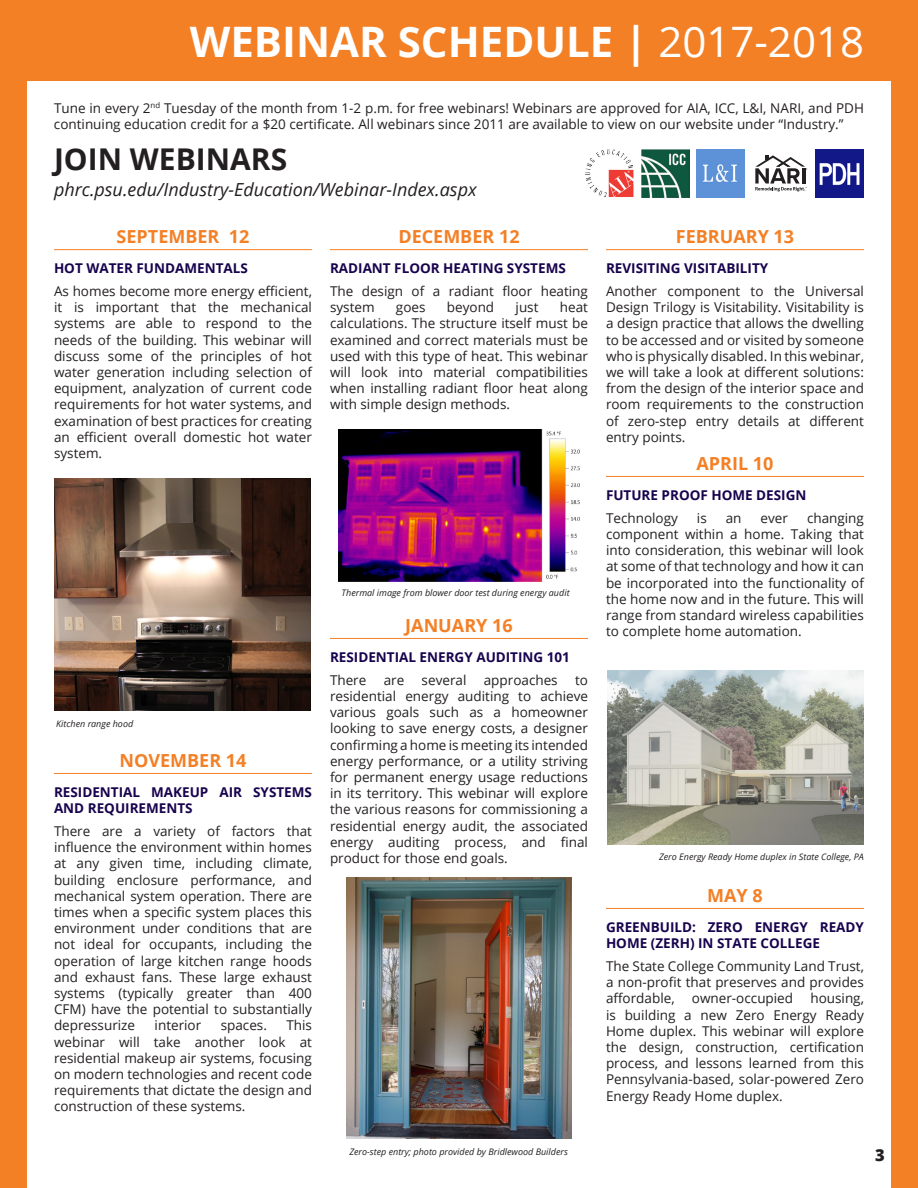
<style>
.page{position:relative;width:918px;height:1188px;background:#f48026}
.page>*{position:absolute;margin:0;border:0;box-sizing:border-box;transform-origin:0 0}
.t1{font:700 42px "Open Sans";color:#fff}
.t2{font:700 30px "Open Sans";color:#231f20}
.t3{font:700 18px "Open Sans";color:#f48026}
.t4{font:italic 18px "Open Sans";color:#231f20}
.t5{font:800 16.5px "Open Sans";color:#231f20}
.t6{font:13.5px/16.2px "Open Sans";color:#231f20;text-align:justify}
.t7{font:700 13.5px/16.2px "Open Sans";color:#17034d}
.t8{font:italic 9px "Open Sans";color:#231f20}
.s1{font-weight:400}
</style>
<div class="page">
<hr style="left:0;top:627px;width:1px;height:95px;background:#61bec3">
<div style="left:27px;top:81px;width:864px;height:1107px;background:#fff"></div>
<hr style="left:54px;top:249px;width:258px;height:1px;background:#f48026">
<hr style="left:54px;top:773px;width:258px;height:1px;background:#f48026">
<hr style="left:330px;top:249px;width:258px;height:1px;background:#f48026">
<hr style="left:330px;top:638px;width:258px;height:1px;background:#f48026">
<hr style="left:606px;top:249px;width:258px;height:1px;background:#f48026">
<hr style="left:606px;top:476px;width:258px;height:1px;background:#f48026">
<hr style="left:606px;top:908px;width:258px;height:1px;background:#f48026">
<img style="left:586px;top:149px;width:48px;height:48px">
<img style="left:641px;top:149px;width:49px;height:48px">
<img style="left:816px;top:149px;width:48px;height:49px">
<img style="left:697px;top:149px;width:48px;height:49px">
<svg style="left:755px;top:155px;width:52px;height:36px"></svg>
<img style="left:346px;top:878px;width:225px;height:260px">
<img style="left:54px;top:478px;width:256px;height:232px">
<img style="left:608px;top:671px;width:256px;height:174px">
<img style="left:338px;top:430px;width:242px;height:151px">
<h1 class="t1" style="left:190px;top:12px;width:676px">WEBINAR SCHEDULE | <span class="s1">2017-2018</span></h1>
<p class="t6" style="left:54px;top:100px;width:812px">Tune in every 2<sup>nd</sup> Tuesday of the month from 1-2 p.m. for free webinars! Webinars are approved for AIA, ICC, L&amp;I, NARI, and PDH continuing education credit for a $20 certificate. All webinars since 2011 are available to view on our website under “Industry.”</p>
<h2 class="t2" style="left:54px;top:138px;width:235px">JOIN WEBINARS</h2>
<h3 class="t4" style="left:54px;top:177px;width:424px">phrc.psu.edu/Industry-Education/Webinar-Index.aspx</h3>
<h3 class="t3" style="left:117px;top:224px;width:134px">SEPTEMBER 12</h3>
<p class="t7" style="left:54px;top:260px;width:195px">HOT WATER FUNDAMENTALS</p>
<p class="t6" style="left:54px;top:283px;width:260px">As homes become more energy efficient, it is important that the mechanical systems are able to respond to the needs of the building. This webinar will discuss some of the principles of hot water generation including selection of equipment, analyzation of current code requirements for hot water systems, and examination of best practices for creating an efficient overall domestic hot water system.</p>
<h3 class="t3" style="left:398px;top:224px;width:123px">DECEMBER 12</h3>
<p class="t7" style="left:330px;top:260px;width:237px">RADIANT FLOOR HEATING SYSTEMS</p>
<p class="t6" style="left:330px;top:283px;width:260px">The design of a radiant floor heating system</p>
<p class="t6" style="left:330px;top:299px;width:260px;text-indent:230px">heat calculations. The structure itself must be examined and correct materials must be used with this type of heat. This webinar will look into material compatibilities when installing radiant floor heat along with simple design methods.</p>
<p class="t6" style="left:396px;top:299px;width:31px">goes</p>
<p class="t6" style="left:447px;top:299px;width:49px">beyond</p>
<p class="t6" style="left:516px;top:299px;width:24px">just</p>
<p class="t8" style="left:56px;top:718px;width:79px">Kitchen range hood</p>
<h3 class="t3" style="left:120px;top:748px;width:129px">NOVEMBER 14</h3>
<p class="t7" style="left:54px;top:783px;width:260px">RESIDENTIAL MAKEUP AIR SYSTEMS<br>AND REQUIREMENTS</p>
<p class="t6" style="left:54px;top:823px;width:260px">There are a variety of factors that influence the environment within homes at any given time, including climate, building enclosure performance, and mechanical system operation. There are times when a specific system places this environment under conditions that are not ideal for occupants, including the operation of large kitchen range hoods and exhaust fans. These large exhaust systems (typically greater than 400<br>CFM) have the potential to substantially depressurize</p>
<p class="t6" style="left:54px;top:1017px;width:260px;text-indent:232px">This webinar will take another look at residential makeup air systems, focusing on modern technologies and recent code requirements that dictate the design and construction of these systems.</p>
<p class="t6" style="left:155px;top:1017px;width:48px">interior</p>
<p class="t6" style="left:221px;top:1017px;width:48px">spaces.</p>
<p class="t8" style="left:342px;top:587px;width:229px">Thermal image from blower door test during energy audit</p>
<h3 class="t3" style="left:405px;top:613px;width:109px">JANUARY 16</h3>
<p class="t7" style="left:330px;top:648px;width:242px">RESIDENTIAL ENERGY AUDITING 101</p>
<p class="t6" style="left:330px;top:671px;width:38px">There</p>
<p class="t6" style="left:384px;top:671px;width:22px">are</p>
<p class="t6" style="left:422px;top:671px;width:46px">several</p>
<p class="t6" style="left:484px;top:671px;width:75px">approaches</p>
<p class="t6" style="left:330px;top:671px;width:260px;text-indent:245px">to residential energy auditing to achieve various goals such as a homeowner looking to save energy costs, a designer confirming a home is meeting its intended energy performance, or a utility striving for permanent energy usage reductions in its territory. This webinar will explore the various reasons for commissioning a residential energy audit, the associated energy auditing process, and final product for those end goals.</p>
<h3 class="t3" style="left:676px;top:224px;width:120px">FEBRUARY 13</h3>
<p class="t7" style="left:606px;top:260px;width:164px">REVISITING VISITABILITY</p>
<p class="t6" style="left:606px;top:283px;width:260px">Another component to the Universal Design Trilogy is Visitability. Visitability is a design practice that allows the dwelling to be accessed and or visited by someone who is physically disabled. In this webinar, we will take a look at different solutions: from the design of the interior space and room requirements to the construction of zero-step entry details at different entry points.</p>
<h3 class="t3" style="left:697px;top:451px;width:78px">APRIL 10</h3>
<p class="t7" style="left:606px;top:486px;width:202px">FUTURE PROOF HOME DESIGN</p>
<p class="t6" style="left:606px;top:509px;width:73px">Technology</p>
<p class="t6" style="left:697px;top:509px;width:11px">is</p>
<p class="t6" style="left:726px;top:509px;width:17px">an</p>
<p class="t6" style="left:761px;top:509px;width:29px">ever</p>
<p class="t6" style="left:606px;top:509px;width:260px;text-indent:201px">changing component within a home. Taking that into consideration, this webinar will look at some of that technology and how it can be incorporated into the functionality of the home now and in the future. This will range from standard wireless capabilities to complete home automation.</p>
<p class="t8" style="left:659px;top:851px;width:206px">Zero Energy Ready Home duplex in State College, PA</p>
<h3 class="t3" style="left:707px;top:883px;width:57px">MAY 8</h3>
<p class="t7" style="left:606px;top:918px;width:259px">GREENBUILD: ZERO ENERGY READY<br>HOME (ZERH) IN STATE COLLEGE</p>
<p class="t6" style="left:606px;top:958px;width:260px">The State College Community Land Trust, a non-profit that preserves and provides affordable,</p>
<p class="t6" style="left:606px;top:990px;width:260px;text-indent:204px">housing, is building a new Zero Energy Ready Home duplex. This webinar will explore the design, construction, certification process, and lessons learned from this Pennsylvania-based, solar-powered Zero Energy Ready Home duplex.</p>
<p class="t6" style="left:692px;top:990px;width:103px">owner-occupied</p>
<p class="t8" style="left:349px;top:1146px;width:220px">Zero-step entry; photo provided by Bridlewood Builders</p>
<p class="t5" style="left:875px;top:1142px;width:11px">3</p>
</div>
